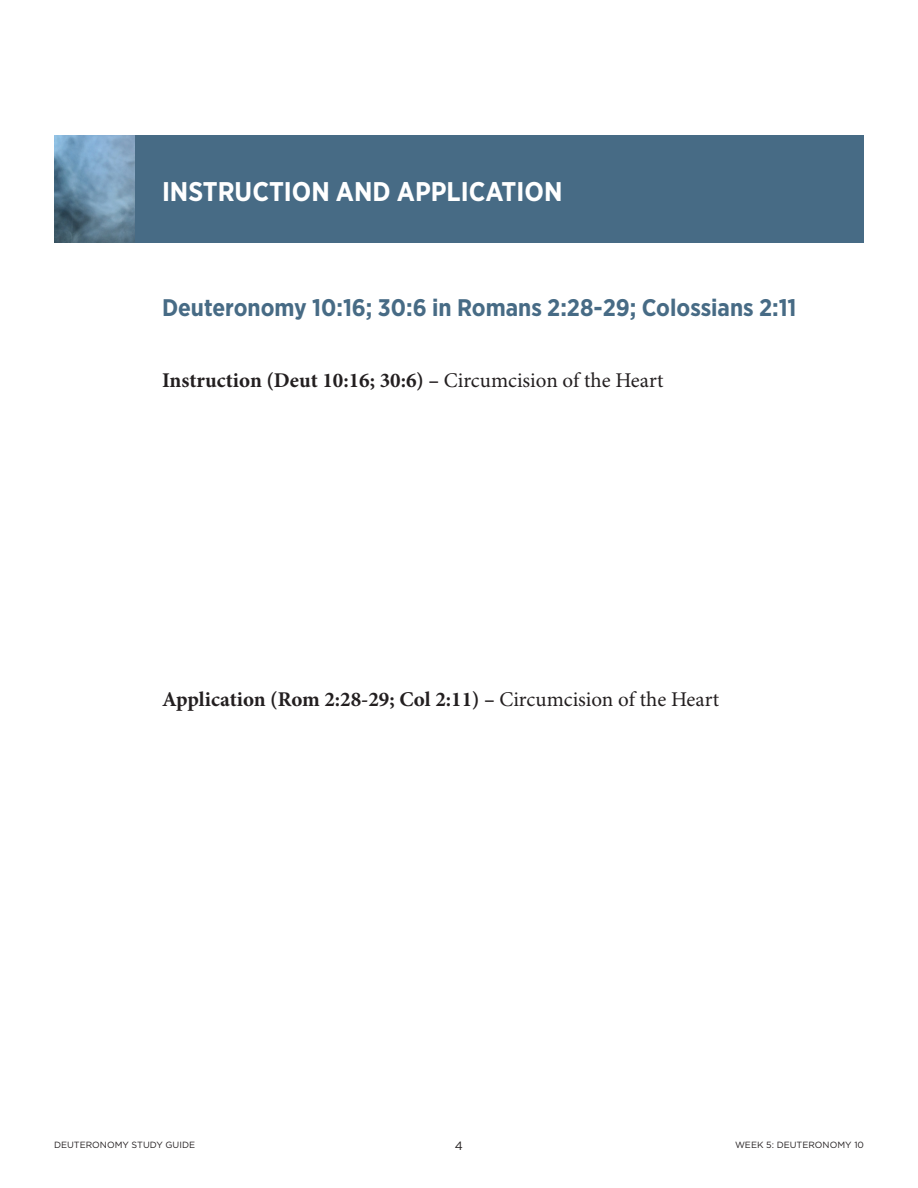
<style>
.page{position:relative;width:918px;height:1188px;background:#fff}
.page>*{position:absolute;margin:0;border:0;box-sizing:border-box;transform-origin:0 0}
.t1{font:700 27px "Gotham Narrow";color:#fff}
.t2{font:700 24px "Gotham Narrow";color:#476b85}
.t3{font:700 21px "Minion Pro";color:#231f20}
.t4{font:12px "Gotham";color:#231f20}
.t5{font:9px "Gotham";color:#231f20}
.s1{font-weight:400}
</style>
<div class="page">
<div style="left:54px;top:135px;width:810px;height:108px;background:#476b85"></div>
<img style="left:54px;top:135px;width:81px;height:108px">
<p class="t1" style="left:162px;top:174px;width:402px">INSTRUCTION AND APPLICATION</p>
<p class="t2" style="left:162px;top:292px;width:636px">Deuteronomy 10:16; 30:6 in Romans 2:28-29; Colossians 2:11</p>
<p class="t3" style="left:162px;top:368px;width:503px">Instruction (Deut 10:16; 30:6) – <span class="s1">Circumcision of the Heart</span></p>
<p class="t3" style="left:162px;top:686px;width:559px">Application (Rom 2:28-29; Col 2:11) – <span class="s1">Circumcision of the Heart</span></p>
<p class="t5" style="left:54px;top:1139px;width:143px">DEUTERONOMY STUDY GUIDE</p>
<p class="t4" style="left:455px;top:1138px;width:10px">4</p>
<p class="t5" style="left:735px;top:1139px;width:130px">WEEK 5: DEUTERONOMY 10</p>
</div>
